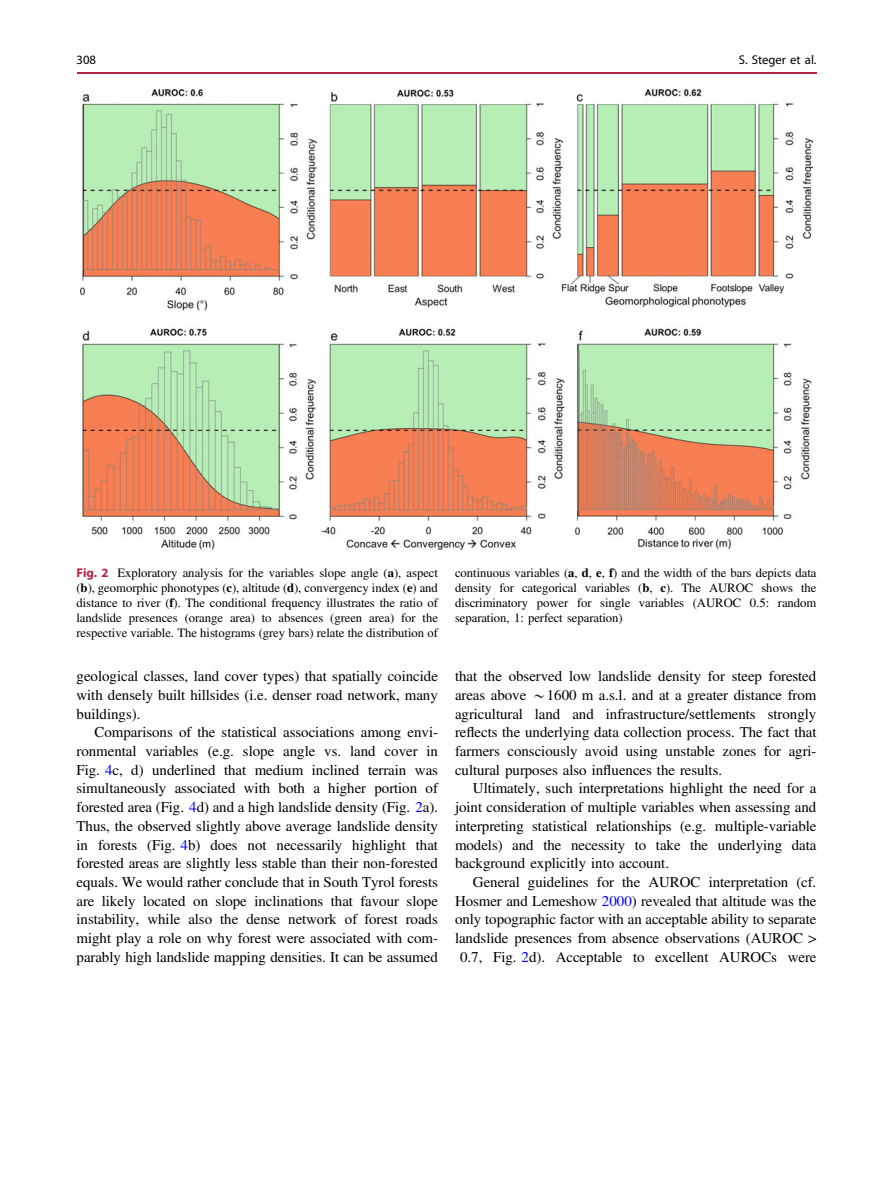
<style>
.page{position:relative;width:893px;height:1187px;background:#fff}
.page>*{position:absolute;margin:0;border:0;box-sizing:border-box;transform-origin:0 0}
.t1{font:15px/18.8px "Adv TT5 ada 87 cc 34";color:#000;text-align:justify}
.t2{font:12.75px/15px "Adv TT5 ada 87 cc 34";color:#000;text-align:justify}
.t3{font:12.75px "Adv OT46 dcae 8138";color:#000}
.s1{font-family:"Adv OT3 b 30 f 6 db.B38";color:#b52440}
.s2{font-family:"Adv T Teeee 58 d 9.B7"}
.s3{color:#00f}
.s4{font-family:"Adv Pi 1"}
.s5{font-family:"Adv GTIMES R2"}
</style>
<div class="page">
<img style="left:81px;top:89px;width:731px;height:460px">
<hr style="left:77px;top:72px;width:739px;height:2px;background:#b52440">
<p class="t3" style="left:77px;top:55px;width:21px">308</p>
<p class="t3" style="left:739px;top:55px;width:79px">S. Steger et al.</p>
<p class="t2" style="left:77px;top:566px;width:363px"><span class="s1">Fig. 2</span> Exploratory analysis for the variables slope angle (<span class="s2">a</span>), aspect (<span class="s2">b</span>), geomorphic phonotypes (<span class="s2">c</span>), altitude (<span class="s2">d</span>), convergency index (<span class="s2">e</span>) and distance to river (<span class="s2">f</span>). The conditional frequency illustrates the ratio of landslide presences (orange area) to absences (green area) for the respective variable. The histograms (grey bars) relate the distribution of</p>
<p class="t2" style="left:455px;top:566px;width:363px">continuous variables (<span class="s2">a</span>, <span class="s2">d</span>, <span class="s2">e</span>, <span class="s2">f</span>) and the width of the bars depicts data density for categorical variables (<span class="s2">b</span>, <span class="s2">c</span>). The AUROC shows the discriminatory power for single variables (AUROC 0.5: random separation, 1: perfect separation)</p>
<p class="t1" style="left:77px;top:668px;width:363px">geological classes, land cover types) that spatially coincide with densely built hillsides (i.e. denser road network, many buildings).</p>
<p class="t1" style="left:77px;top:724px;width:363px;text-indent:18px">Comparisons of the statistical associations among envi&shy;ronmental variables (e.g. slope angle vs. land cover in Fig. <span class="s3">4</span>c, d) underlined that medium inclined terrain was simultaneously associated with both a higher portion of forested area (Fig. <span class="s3">4</span>d) and a high landslide density (Fig. <span class="s3">2</span>a).<br>Thus, the observed slightly above average landslide density in forests (Fig. <span class="s3">4</span>b) does not necessarily highlight that forested areas are slightly less stable than their non-forested equals. We would rather conclude that in South Tyrol forests are likely located on slope inclinations that favour slope instability, while also the dense network of forest roads might play a role on why forest were associated with com&shy;parably high landslide mapping densities. It can be assumed</p>
<p class="t1" style="left:455px;top:668px;width:363px">that the observed low landslide density for steep forested areas above <span class="s4">*</span>1600 m a.s.l. and at a greater distance from agricultural land and infrastructure/settlements strongly re<span class="s5">fl</span>ects the underlying data collection process. The fact that farmers consciously avoid using unstable zones for agri&shy;cultural purposes also in<span class="s5">fl</span>uences the results.</p>
<p class="t1" style="left:455px;top:780px;width:363px;text-indent:18px">Ultimately, such interpretations highlight the need for a joint consideration of multiple variables when assessing and interpreting statistical relationships (e.g. multiple-variable models) and the necessity to take the underlying data background explicitly into account.</p>
<p class="t1" style="left:455px;top:873px;width:363px;text-align:right">General guidelines for the AUROC interpretation (cf.<br>Hosmer and Lemeshow <span class="s3">2000</span>) revealed that altitude was the only topographic factor with an acceptable ability to separate landslide presences from absence observations (AUROC &gt; 0.7, Fig. <span class="s3">2</span>d). Acceptable to excellent AUROCs were</p>
</div>
